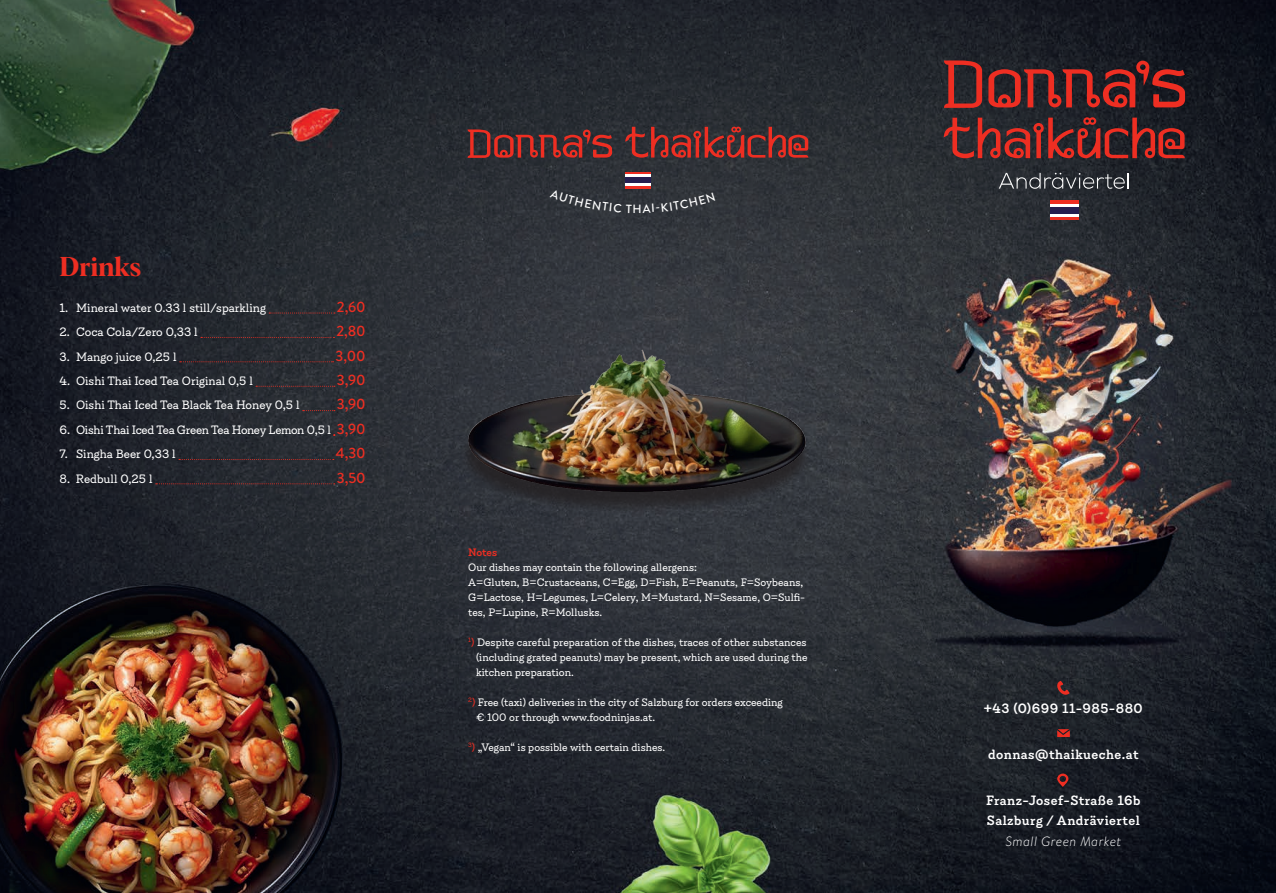
<style>
.page{position:relative;width:1276px;height:893px;background:#fff}
.page>*{position:absolute;margin:0;border:0;box-sizing:border-box;transform-origin:0 0}
.t1{font:26.7px "Albra Semi";color:#ee2e22}
.t2{font:600 15px/19.5px "Emy Slab";letter-spacing:.03em;color:#fff}
.t3{font:500 15px "Brandon Grotesque";color:#ee2e22}
.t4{font:13.5px "Emy Slab";color:#fff}
.t5{font:13.5px "Emy Slab";letter-spacing:-.025em;color:#fff}
.t6{font:italic 300 13.5px "Brandon Text";letter-spacing:.03em;color:#fff}
.t7{font:12px/15px "Emy Slab";color:#fff}
.t8{font:600 12px "Emy Slab";letter-spacing:-.01em;color:#ee2e22}
.t9{font:500 12px "Brandon Grotesque";color:#fff}
.s1{font-family:"Brandon Grotesque";font-weight:500;font-size:15px;color:#ee2e22}
.s2{color:#ee2e22}
</style>
<div class="page">
<img style="left:0;top:0;width:1276px;height:893px">
<svg style="left:1056px;top:681px;width:13px;height:14px"></svg>
<svg style="left:1057px;top:729px;width:13px;height:8px"></svg>
<svg style="left:1057px;top:774px;width:11px;height:13px"></svg>
<svg style="left:269px;top:313px;width:66px;height:1px"></svg>
<svg style="left:201px;top:337px;width:133px;height:1px"></svg>
<svg style="left:180px;top:362px;width:153px;height:1px"></svg>
<svg style="left:256px;top:386px;width:79px;height:1px"></svg>
<svg style="left:303px;top:410px;width:32px;height:1px"></svg>
<svg style="left:179px;top:459px;width:155px;height:1px"></svg>
<svg style="left:156px;top:484px;width:179px;height:1px"></svg>
<svg style="left:625px;top:127px;width:183px;height:31px;background:#6b2f2f"></svg>
<svg style="left:467px;top:129px;width:145px;height:29px;background:#6a2d2d"></svg>
<div style="left:625px;top:172px;width:25px;height:16px;background:#ee2e22"></div>
<div style="left:625px;top:174px;width:25px;height:12px;background:#fff"></div>
<div style="left:625px;top:177px;width:25px;height:6px;background:#251e50"></div>
<svg style="left:943px;top:60px;width:39px;height:48px;background:#712a29"></svg>
<svg style="left:943px;top:117px;width:242px;height:41px;background:#622828"></svg>
<svg style="left:988px;top:61px;width:197px;height:47px;background:#622324"></svg>
<svg style="left:998px;top:172px;width:130px;height:17px;background:#494c52"></svg>
<div style="left:1050px;top:201px;width:29px;height:19px;background:#ee2e22"></div>
<svg style="left:1050px;top:204px;width:29px;height:13px"></svg>
<div style="left:1050px;top:207px;width:29px;height:6px;background:#251e50"></div>
<img style="left:425px;top:296px;width:425px;height:243px">
<div style="left:550px;top:189px;width:82px;height:24px;background:#2f3339"></div>
<div style="left:642px;top:192px;width:73px;height:21px;background:#31353b"></div>
<h1 class="t1" style="left:60px;top:247px;width:83px">Drinks</h1>
<p class="t4" style="left:60px;top:300px;width:208px">1. Mineral water 0.33 l still/sparkling</p>
<p class="t3" style="left:337px;top:296px;width:30px">2,60</p>
<p class="t4" style="left:60px;top:324px;width:140px">2. Coca Cola/Zero 0,33 l</p>
<p class="t3" style="left:336px;top:321px;width:31px">2,80</p>
<p class="t4" style="left:60px;top:349px;width:118px">3. Mango juice 0,25 l</p>
<p class="t3" style="left:335px;top:345px;width:32px">3,00</p>
<p class="t4" style="left:60px;top:373px;width:195px">4. Oishi Thai Iced Tea Original 0,5 l</p>
<p class="t3" style="left:337px;top:369px;width:30px">3,90</p>
<p class="t4" style="left:60px;top:398px;width:241px">5. Oishi Thai Iced Tea Black Tea Honey 0,5 l</p>
<p class="t3" style="left:337px;top:394px;width:30px">3,90</p>
<p class="t5" style="left:60px;top:422px;width:308px">6. Oishi Thai Iced Tea Green Tea Honey Lemon 0,5 l <span class="s1">3,90</span></p>
<p class="t4" style="left:60px;top:446px;width:118px">7. Singha Beer 0,33 l</p>
<p class="t3" style="left:336px;top:443px;width:31px">4,30</p>
<p class="t4" style="left:60px;top:471px;width:94px">8. Redbull 0,25 l</p>
<p class="t3" style="left:337px;top:467px;width:31px">3,50</p>
<p class="t9" style="left:632px;top:200px;width:11px">H</p>
<p class="t8" style="left:468px;top:545px;width:30px">Notes</p>
<p class="t7" style="left:468px;top:560px;width:338px">Our dishes may contain the following allergens:<br>A=Gluten, B=Crustaceans, C=Egg, D=Fish, E=Peanuts, F=Soybeans, G=Lactose, H=Legumes, L=Celery, M=Mustard, N=Sesame, O=Sulfi&shy;tes, P=Lupine, R=Mollusks.</p>
<p class="t7" style="left:476px;top:635px;width:333px;text-align:justify;text-indent:-8px"><sup>1</sup><span class="s2">)</span> Despite careful preparation of the dishes, traces of other substances (including grated peanuts) may be present, which are used during the kitchen preparation.</p>
<p class="t7" style="left:476px;top:695px;width:308px;text-indent:-8px"><sup>2</sup><span class="s2">)</span> Free (taxi) deliveries in the city of Salzburg for orders exceeding € 100 or through www.foodninjas.at.</p>
<p class="t7" style="left:468px;top:740px;width:198px"><sup>3</sup><span class="s2">)</span> „Vegan“ is possible with certain dishes.</p>
<p class="t2" style="left:984px;top:698px;width:160px">+43 (0)699 11-985-880</p>
<p class="t2" style="left:988px;top:744px;width:152px">donnas@thaikueche.at</p>
<p class="t2" style="left:986px;top:791px;width:156px">Franz-Josef-Straße 16b<br>Salzburg / Andräviertel</p>
<p class="t6" style="left:1005px;top:832px;width:117px">Small Green Market</p>
</div>
